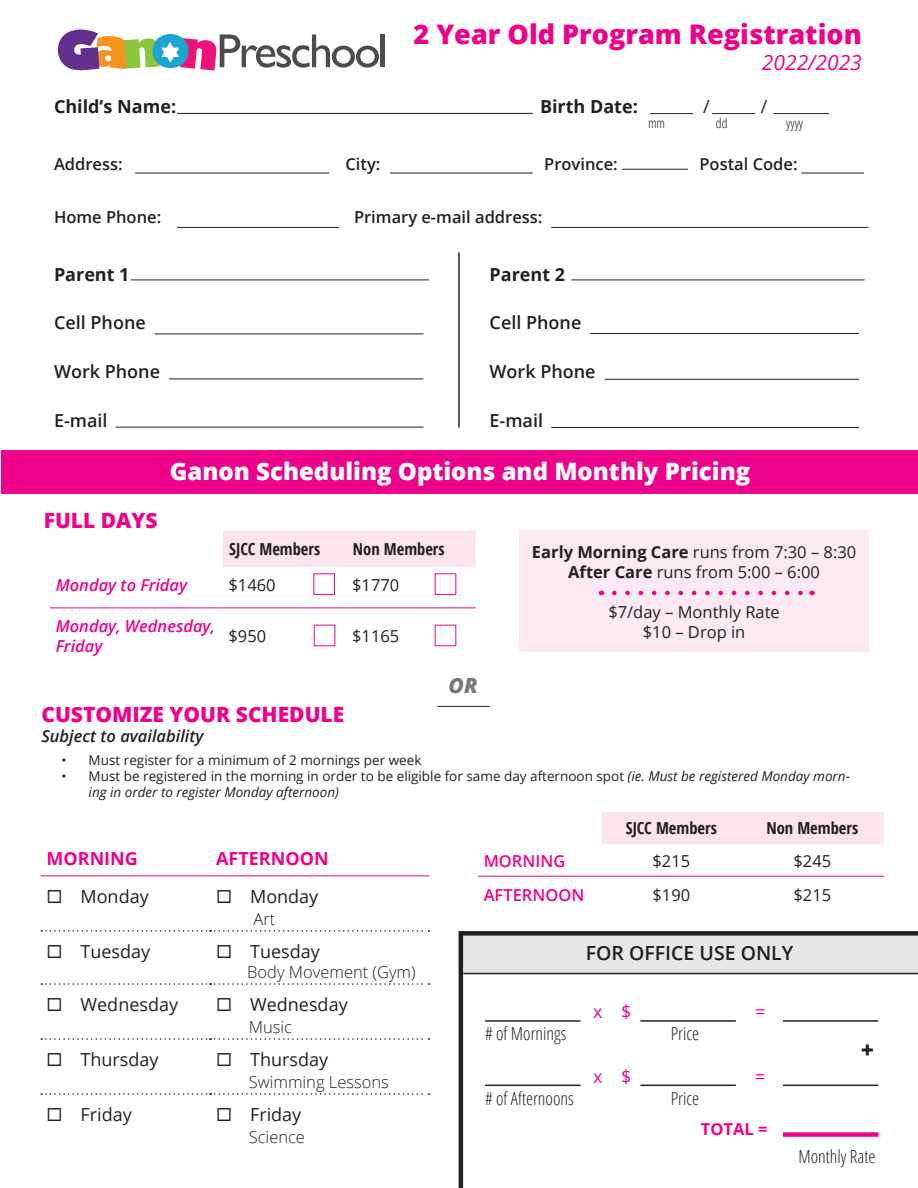
<style>
.page{position:relative;width:918px;height:1188px;background:#fff}
.page>*{position:absolute;margin:0;border:0;box-sizing:border-box;transform-origin:0 0}
.t1{font:800 27px "Open Sans";color:#ed028c}
.t2{font:800 24px "Open Sans";color:#fff}
.t3{font:800 22.5px "Open Sans";color:#231f20}
.t4{font:800 21px "Open Sans";color:#ed028c}
.t5{font:italic 21px "Open Sans";color:#ed028c}
.t6{font:italic 800 21px "Open Sans";color:#76787b}
.t7{font:600 19.5px "Open Sans";color:#231f20}
.t8{font:18px "Open Sans";color:#231f20}
.t9{font:600 18px "Open Sans";color:#231f20}
.t10{font:300 condensed 18px "Open Sans";color:#231f20}
.t11{font:700 18px "Open Sans";color:#231f20}
.t12{font:700 18px "Open Sans";color:#ed028c}
.t13{font:18px "Open Sans";color:#ed028c}
.t14{font:16.5px "Open Sans";color:#231f20}
.t15{font:600 16.5px "Open Sans";color:#231f20}
.t16{font:300 16.5px "Open Sans";color:#231f20}
.t17{font:700 condensed 16.5px "Open Sans";color:#231f20}
.t18{font:italic 600 16.5px/19.8px "Open Sans";color:#ed028c}
.t19{font:italic 600 16.5px "Open Sans";color:#231f20}
.t20{font:600 16.5px "Open Sans";color:#ed028c}
.t21{font:700 16.5px "Open Sans";color:#ed028c}
.t22{font:13.5px/16.2px "Open Sans";color:#231f20}
.t23{font:300 condensed 13.5px "Open Sans";color:#231f20}
.s1{font-weight:700}
.s2{font-style:italic}
</style>
<div class="page">
<div style="left:519px;top:531px;width:350px;height:121px;background:#fce9f1"></div>
<div style="left:2px;top:451px;width:916px;height:43px;background:#ed028c"></div>
<hr style="left:381px;top:35px;width:4px;height:32px;background:#4c4c4c">
<svg style="left:58px;top:30px;width:321px;height:41px"></svg>
<hr style="left:177px;top:113px;width:356px;height:1px;background:#231f20">
<hr style="left:135px;top:173px;width:194px;height:1px;background:#231f20">
<hr style="left:177px;top:227px;width:162px;height:1px;background:#231f20">
<hr style="left:551px;top:227px;width:317px;height:1px;background:#231f20">
<hr style="left:390px;top:173px;width:143px;height:1px;background:#231f20">
<hr style="left:622px;top:169px;width:66px;height:1px;background:#231f20">
<hr style="left:801px;top:173px;width:63px;height:1px;background:#231f20">
<hr style="left:650px;top:113px;width:43px;height:1px;background:#231f20">
<hr style="left:712px;top:113px;width:43px;height:1px;background:#231f20">
<hr style="left:773px;top:113px;width:56px;height:1px;background:#231f20">
<hr style="left:131px;top:280px;width:298px;height:1px;background:#231f20">
<hr style="left:571px;top:280px;width:294px;height:1px;background:#231f20">
<hr style="left:155px;top:334px;width:269px;height:1px;background:#231f20">
<hr style="left:590px;top:333px;width:269px;height:1px;background:#231f20">
<hr style="left:169px;top:379px;width:255px;height:1px;background:#231f20">
<hr style="left:605px;top:379px;width:254px;height:1px;background:#231f20">
<hr style="left:116px;top:427px;width:308px;height:1px;background:#231f20">
<hr style="left:551px;top:427px;width:308px;height:1px;background:#231f20">
<hr style="left:458px;top:252px;width:2px;height:175px;background:#231f20">
<div style="left:223px;top:531px;width:253px;height:36px;background:#fce4ee"></div>
<hr style="left:50px;top:608px;width:173px;height:1px;background:#ed028c">
<hr style="left:223px;top:608px;width:123px;height:1px;background:#ed028c">
<hr style="left:346px;top:608px;width:130px;height:1px;background:#ed028c">
<svg style="left:614px;top:591px;width:189px;height:4px"></svg>
<hr style="left:437px;top:706px;width:53px;height:1px;background:#231f20">
<div style="left:602px;top:812px;width:282px;height:32px;background:#fce4ee"></div>
<hr style="left:478px;top:876px;width:124px;height:1px;background:#ed028c">
<hr style="left:602px;top:876px;width:139px;height:1px;background:#ed028c">
<hr style="left:741px;top:876px;width:143px;height:1px;background:#ed028c">
<svg style="left:41px;top:930px;width:389px;height:2px"></svg>
<svg style="left:41px;top:983px;width:389px;height:2px"></svg>
<svg style="left:41px;top:1038px;width:389px;height:2px"></svg>
<svg style="left:41px;top:1093px;width:389px;height:2px"></svg>
<hr style="left:40px;top:875px;width:170px;height:1px;background:#ed028c">
<hr style="left:210px;top:875px;width:219px;height:1px;background:#ed028c">
<div style="left:313px;top:573px;width:22px;height:22px;border:1px solid #ed028c"></div>
<svg style="left:459px;top:931px;width:459px;height:257px"></svg>
<hr style="left:464px;top:973px;width:454px;height:1px;background:#231f20">
<p class="t1" style="left:414px;top:14px;width:450px">2 Year Old Program Registration</p>
<p class="t5" style="left:762px;top:48px;width:101px">2022/2023</p>
<p class="t11" style="left:54px;top:94px;width:124px">Child’s Name:</p>
<p class="t11" style="left:540px;top:94px;width:99px">Birth Date:</p>
<p class="t8" style="left:703px;top:94px;width:8px">/</p>
<p class="t8" style="left:761px;top:94px;width:8px">/</p>
<p class="t23" style="left:648px;top:114px;width:19px">mm</p>
<p class="t23" style="left:716px;top:114px;width:13px">dd</p>
<p class="t23" style="left:786px;top:114px;width:19px">yyyy</p>
<p class="t15" style="left:54px;top:152px;width:70px">Address:</p>
<p class="t15" style="left:345px;top:152px;width:36px">City:</p>
<p class="t15" style="left:544px;top:152px;width:75px">Province:</p>
<p class="t15" style="left:699px;top:152px;width:100px">Postal Code:</p>
<p class="t15" style="left:54px;top:206px;width:109px">Home Phone:</p>
<p class="t15" style="left:354px;top:206px;width:190px">Primary e-mail address:</p>
<p class="t11" style="left:54px;top:261px;width:77px">Parent 1</p>
<p class="t9" style="left:54px;top:310px;width:93px">Cell Phone</p>
<p class="t9" style="left:54px;top:359px;width:108px">Work Phone</p>
<p class="t9" style="left:54px;top:408px;width:55px">E-mail</p>
<p class="t4" style="left:44px;top:504px;width:115px">FULL DAYS</p>
<p class="t11" style="left:490px;top:261px;width:77px">Parent 2</p>
<p class="t9" style="left:490px;top:310px;width:93px">Cell Phone</p>
<p class="t9" style="left:490px;top:359px;width:108px">Work Phone</p>
<p class="t9" style="left:490px;top:408px;width:55px">E-mail</p>
<p class="t2" style="left:170px;top:453px;width:582px">Ganon Scheduling Options and Monthly Pricing</p>
<p class="t17" style="left:229px;top:538px;width:93px">SJCC Members</p>
<p class="t17" style="left:353px;top:538px;width:93px">Non Members</p>
<p class="t18" style="left:56px;top:575px;width:133px">Monday to Friday</p>
<p class="t14" style="left:229px;top:574px;width:49px">$1460</p>
<p class="t14" style="left:352px;top:574px;width:49px">$1770</p>
<p class="t18" style="left:56px;top:616px;width:161px">Monday, Wednesday,<br>Friday</p>
<p class="t14" style="left:229px;top:625px;width:39px">$950</p>
<p class="t14" style="left:352px;top:625px;width:49px">$1165</p>
<p class="t6" style="left:449px;top:669px;width:31px">OR</p>
<p class="t14" style="left:532px;top:541px;width:326px"><span class="s1">Early Morning Care</span> runs from 7:30 – 8:30</p>
<p class="t14" style="left:568px;top:560px;width:253px"><span class="s1">After Care</span> runs from 5:00 – 6:00</p>
<p class="t14" style="left:608px;top:600px;width:173px">$7/day – Monthly Rate</p>
<p class="t14" style="left:643px;top:620px;width:104px">$10 – Drop in</p>
<p class="t4" style="left:41px;top:699px;width:304px">CUSTOMIZE YOUR SCHEDULE</p>
<p class="t19" style="left:41px;top:725px;width:164px">Subject to availability</p>
<p class="t22" style="left:62px;top:752px;width:361px">• Must register for a minimum of 2 mornings per week</p>
<p class="t22" style="left:89px;top:768px;width:763px;text-indent:-27px">• Must be registered in the morning in order to be eligible for same day afternoon spot <span class="s2">(ie. Must be registered Monday morn&shy;ing in order to register Monday afternoon)</span></p>
<p class="t17" style="left:626px;top:817px;width:93px">SJCC Members</p>
<p class="t17" style="left:766px;top:817px;width:93px">Non Members</p>
<p class="t20" style="left:484px;top:849px;width:83px">MORNING</p>
<p class="t14" style="left:652px;top:849px;width:39px">$215</p>
<p class="t14" style="left:793px;top:849px;width:39px">$245</p>
<p class="t20" style="left:484px;top:884px;width:102px">AFTERNOON</p>
<p class="t14" style="left:652px;top:884px;width:39px">$190</p>
<p class="t14" style="left:793px;top:884px;width:39px">$215</p>
<p class="t12" style="left:46px;top:846px;width:93px">MORNING</p>
<p class="t12" style="left:216px;top:846px;width:114px">AFTERNOON</p>
<p class="t8" style="left:46px;top:884px;width:104px">◻ Monday</p>
<p class="t8" style="left:216px;top:884px;width:104px">◻ Monday</p>
<p class="t16" style="left:253px;top:908px;width:23px">Art</p>
<p class="t8" style="left:46px;top:939px;width:105px">◻ Tuesday</p>
<p class="t8" style="left:216px;top:939px;width:105px">◻ Tuesday</p>
<p class="t16" style="left:247px;top:961px;width:170px">Body Movement (Gym)</p>
<p class="t8" style="left:46px;top:993px;width:133px">◻ Wednesday</p>
<p class="t8" style="left:216px;top:993px;width:133px">◻ Wednesday</p>
<p class="t16" style="left:249px;top:1016px;width:45px">Music</p>
<p class="t8" style="left:46px;top:1048px;width:114px">◻ Thursday</p>
<p class="t8" style="left:216px;top:1048px;width:114px">◻ Thursday</p>
<p class="t16" style="left:249px;top:1071px;width:142px">Swimming Lessons</p>
<p class="t8" style="left:46px;top:1102px;width:87px">◻ Friday</p>
<p class="t8" style="left:216px;top:1102px;width:87px">◻ Friday</p>
<p class="t16" style="left:249px;top:1126px;width:58px">Science</p>
<p class="t7" style="left:586px;top:939px;width:209px">FOR OFFICE USE ONLY</p>
<p class="t13" style="left:593px;top:999px;width:40px">x $</p>
<p class="t13" style="left:755px;top:999px;width:12px">=</p>
<p class="t10" style="left:485px;top:1021px;width:83px"># of Mornings</p>
<p class="t10" style="left:671px;top:1021px;width:30px">Price</p>
<p class="t13" style="left:593px;top:1064px;width:40px">x $</p>
<p class="t13" style="left:755px;top:1064px;width:12px">=</p>
<p class="t10" style="left:485px;top:1086px;width:90px"># of Afternoons</p>
<p class="t10" style="left:671px;top:1086px;width:30px">Price</p>
<p class="t3" style="left:861px;top:1033px;width:14px">+</p>
<p class="t21" style="left:701px;top:1117px;width:68px">TOTAL =</p>
<p class="t10" style="left:798px;top:1144px;width:79px">Monthly Rate</p>
</div>
